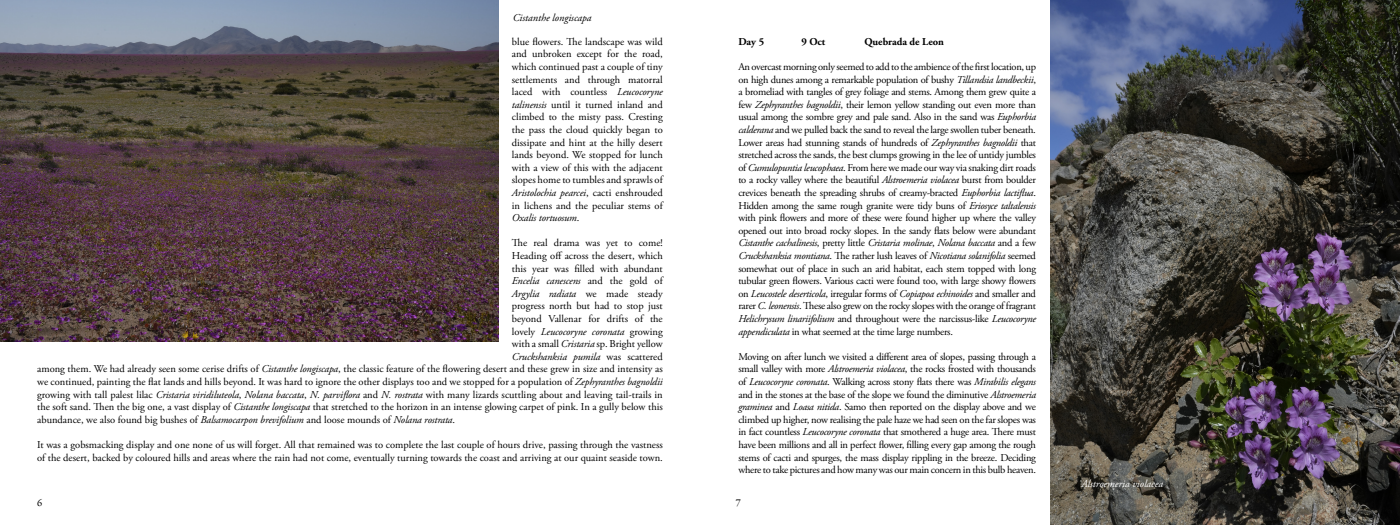
<style>
.page{position:relative;width:1400px;height:525px;background:#fff}
.page>*{position:absolute;margin:0;border:0;box-sizing:border-box;transform-origin:0 0}
.t1{font:10.5px/12.6px "Adobe Garamond Pro";color:#000;text-align:justify}
.t2{font:italic 10.5px "Adobe Garamond Pro";letter-spacing:-.01em;color:#000}
.t3{font:700 10.5px "Adobe Garamond Pro";color:#000}
.t4{font:italic 10.5px "Adobe Garamond Pro";color:#fff}
.t5{font:10.5px "Garamond Premr Pro";color:#000}
.s1{font-style:italic}
.s2{font-style:normal}
</style>
<div class="page">
<img style="left:0;top:0;width:499px;height:341px">
<img style="left:1050px;top:0;width:350px;height:525px">
<p class="t2" style="left:513px;top:12px;width:80px">Cistanthe longiscapa</p>
<p class="t1" style="left:512px;top:36px;width:152px">blue flowers. The landscape was wild and unbroken except for the road, which continued past a couple of tiny settlements and through matorral laced with countless <span class="s1">Leucocoryne talinensis</span> until it turned inland and climbed to the misty pass. Cresting the pass the cloud quickly began to dissipate and hint at the hilly desert lands beyond. We stopped for lunch with a view of this with the adjacent slopes home to tumbles and sprawls of <span class="s1">Aristolochia pearcei</span>, cacti enshrouded in lichens and the peculiar stems of <span class="s1">Oxalis tortuosum</span>.</p>
<p class="t1" style="left:512px;top:237px;width:152px">The real drama was yet to come!</p>
<p class="t1" style="left:512px;top:250px;width:152px">Heading off across the desert, which</p>
<p class="t1" style="left:512px;top:262px;width:152px">this year was filled with abundant</p>
<p class="t2" style="left:512px;top:275px;width:152px">Encelia canescens <span class="s2">and the gold of</span></p>
<p class="t2" style="left:512px;top:287px;width:152px">Argylia radiata <span class="s2">we made steady</span></p>
<p class="t1" style="left:512px;top:300px;width:152px">progress north but had to stop just</p>
<p class="t1" style="left:512px;top:313px;width:152px">beyond Vallenar for drifts of the</p>
<p class="t2" style="left:512px;top:325px;width:152px"><span class="s2">lovely</span> Leucocoryne coronata <span class="s2">growing</span></p>
<p class="t1" style="left:512px;top:338px;width:152px">with a small <span class="s1">Cristaria</span> sp. Bright yellow</p>
<p class="t2" style="left:512px;top:350px;width:152px">Cruckshanksia pumila <span class="s2">was scattered</span></p>
<p class="t1" style="left:37px;top:363px;width:627px">among them. We had already seen some cerise drifts of <span class="s1">Cistanthe longiscapa</span>, the classic feature of the flowering desert and these grew in size and intensity as</p>
<p class="t1" style="left:37px;top:376px;width:627px">we continued, painting the flat lands and hills beyond. It was hard to ignore the other displays too and we stopped for a population of <span class="s1">Zephyranthes bagnoldii</span></p>
<p class="t1" style="left:37px;top:388px;width:627px">growing with tall palest lilac <span class="s1">Cristaria viridiluteola</span>, <span class="s1">Nolana baccata</span>, <span class="s1">N. parviflora</span> and <span class="s1">N. rostrata</span> with many lizards scuttling about and leaving tail-trails in</p>
<p class="t1" style="left:37px;top:401px;width:627px">the soft sand. Then the big one, a vast display of <span class="s1">Cistanthe longiscapa</span> that stretched to the horizon in an intense glowing carpet of pink. In a gully below this</p>
<p class="t1" style="left:37px;top:414px;width:419px">abundance, we also found big bushes of <span class="s1">Balsamocarpon brevifolium</span> and loose mounds of <span class="s1">Nolana rostrata</span>.</p>
<p class="t1" style="left:37px;top:439px;width:627px">It was a gobsmacking display and one none of us will forget. All that remained was to complete the last couple of hours drive, passing through the vastness of the desert, backed by coloured hills and areas where the rain had not come, eventually turning towards the coast and arriving at our quaint seaside town.</p>
<p class="t3" style="left:738px;top:35px;width:27px">Day 5</p>
<p class="t3" style="left:801px;top:35px;width:25px">9 Oct</p>
<p class="t3" style="left:864px;top:35px;width:81px">Quebrada de Leon</p>
<p class="t1" style="left:738px;top:61px;width:299px">An overcast morning only seemed to add to the ambience of the first location, up on high dunes among a remarkable population of bushy <span class="s1">Tillandsia landbeckii</span>, a bromeliad with tangles of grey foliage and stems. Among them grew quite a few <span class="s1">Zephyranthes bagnoldii</span>, their lemon yellow standing out even more than usual among the sombre grey and pale sand. Also in the sand was <span class="s1">Euphorbia calderana</span> and we pulled back the sand to reveal the large swollen tuber beneath.<br>Lower areas had stunning stands of hundreds of <span class="s1">Zephyranthes bagnoldii</span> that stretched across the sands, the best clumps growing in the lee of untidy jumbles of <span class="s1">Cumulopuntia leucophaea</span>. From here we made our way via snaking dirt roads to a rocky valley where the beautiful <span class="s1">Alstroemeria violacea</span> burst from boulder crevices beneath the spreading shrubs of creamy-bracted <span class="s1">Euphorbia lactiflua</span>.<br>Hidden among the same rough granite were tidy buns of <span class="s1">Eriosyce taltalensis </span>with pink flowers and more of these were found higher up where the valley opened out into broad rocky slopes. In the sandy flats below were abundant <span class="s1">Cistanthe cachalinesis</span>, pretty little <span class="s1">Cristaria molinae</span>, <span class="s1">Nolana baccata</span> and a few <span class="s1">Cruckshanksia montiana</span>. The rather lush leaves of <span class="s1">Nicotiana solanifolia</span> seemed somewhat out of place in such an arid habitat, each stem topped with long tubular green flowers. Various cacti were found too, with large showy flowers on <span class="s1">Leucostele deserticola</span>, irregular forms of <span class="s1">Copiapoa echinoides</span> and smaller and rarer <span class="s1">C. leonensis</span>. These also grew on the rocky slopes with the orange of fragrant <span class="s1">Helichrysum linariifolium</span> and throughout were the narcissus-like <span class="s1">Leucocoryne appendiculata</span> in what seemed at the time large numbers.</p>
<p class="t1" style="left:738px;top:351px;width:299px">Moving on after lunch we visited a different area of slopes, passing through a small valley with more <span class="s1">Alstroemeria violacea</span>, the rocks frosted with thousands of <span class="s1">Leucocoryne coronata</span>. Walking across stony flats there was <span class="s1">Mirabilis elegans </span>and in the stones at the base of the slope we found the diminutive <span class="s1">Alstroemeria graminea</span> and <span class="s1">Loasa nitida</span>. Samo then reported on the display above and we climbed up higher, now realising the pale haze we had seen on the far slopes was in fact countless <span class="s1">Leucocoryne coronata</span> that smothered a huge area. There must have been millions and all in perfect flower, filling every gap among the rough stems of cacti and spurges, the mass display rippling in the breeze. Deciding where to take pictures and how many was our main concern in this bulb heaven.</p>
<p class="t5" style="left:37px;top:496px;width:7px">6</p>
<p class="t5" style="left:736px;top:496px;width:7px">7</p>
<p class="t4" style="left:1082px;top:478px;width:83px">Alstroemeria violacea</p>
</div>
